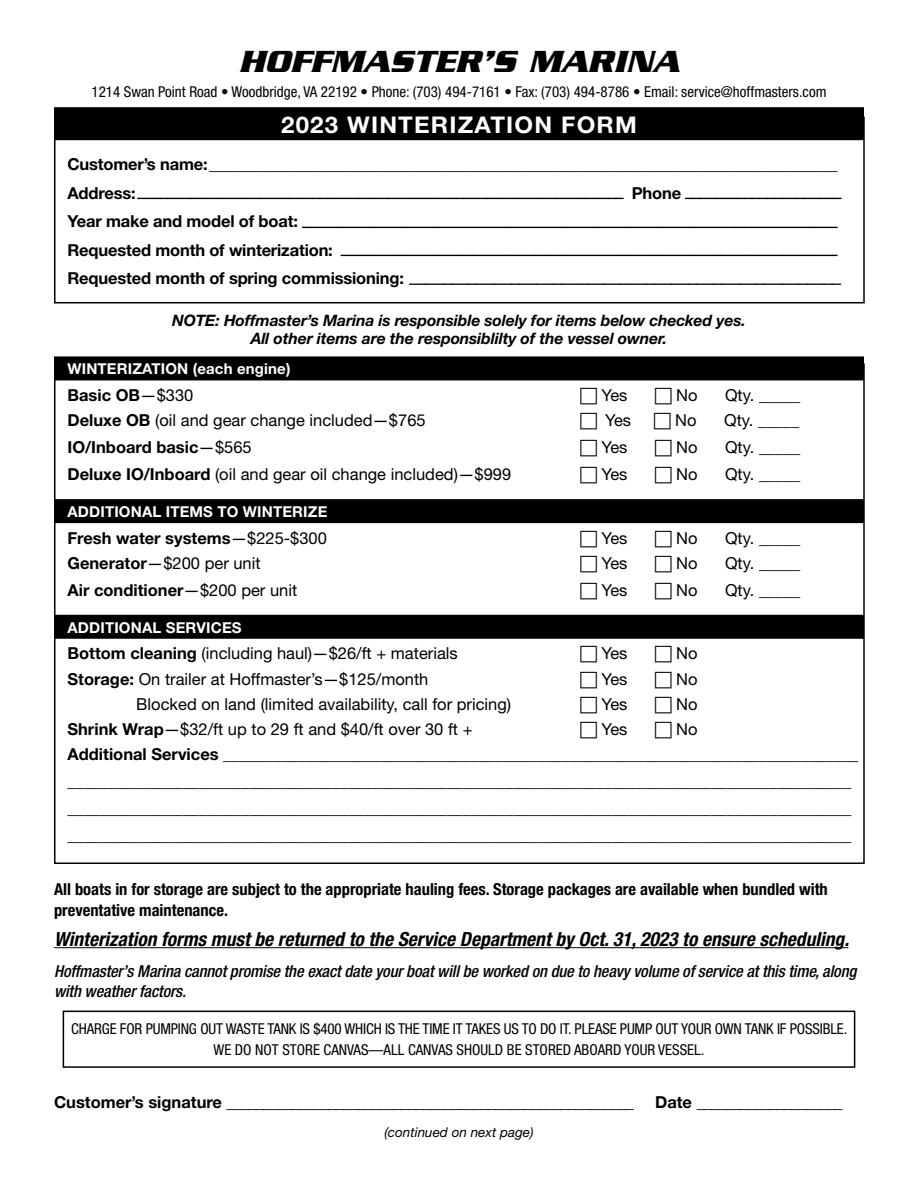
<style>
.page{position:relative;width:918px;height:1188px;background:#fff}
.page>*{position:absolute;margin:0;border:0;box-sizing:border-box;transform-origin:0 0}
.t1{font:italic 700 33px "Serpentine";color:#000}
.t2{font:700 23.1px "Helvetica Neue LT Pro";letter-spacing:.05em;color:#fff;scale:1.04 1}
.t3{font:italic 700 condensed 19.5px "Helvetica Neue LT Pro";color:#000}
.t4{font:18px "Univers";color:#000}
.t5{font:16.5px/27px "Helvetica Neue LT Pro";color:#000}
.t6{font:italic 500 condensed 16.5px/19.8px "Helvetica Neue LT Pro";letter-spacing:-.01em;color:#000}
.t7{font:700 condensed 16.5px/21.6px "Helvetica Neue LT Pro";color:#000}
.t8{font:700 16.5px "Helvetica Neue LT Pro";color:#000}
.t9{font:italic 700 15.75px/18.9px "Helvetica Neue LT Pro";letter-spacing:-.01em;color:#000;text-align:center}
.t10{font:condensed 15px/21.6px "Helvetica Neue LT Pro";color:#000;text-align:center}
.t11{font:700 15px "Helvetica Neue LT Pro";letter-spacing:.01em;color:#fff}
.t12{font:italic 13.5px "Helvetica Neue LT Pro";color:#000}
.s1{font-weight:700}
.s2{font-weight:400}
</style>
<div class="page">
<div style="left:63px;top:1011px;width:792px;height:57px;border:2px solid #000"></div>
<div style="left:54px;top:117px;width:811px;height:186px;border:2px solid #000"></div>
<div style="left:54px;top:107px;width:810px;height:33px;background:#000"></div>
<div style="left:54px;top:356px;width:810px;height:24px;background:#000"></div>
<div style="left:54px;top:499px;width:810px;height:24px;background:#000"></div>
<div style="left:54px;top:615px;width:810px;height:24px;background:#000"></div>
<hr style="left:54px;top:947px;width:794px;height:1px;background:#000">
<h1 class="t1" style="left:239px;top:42px;width:442px">HOFFMASTER’S MARINA</h1>
<p class="t10" style="left:91px;top:81px;width:737px">1214 Swan Point Road • Woodbridge, VA 22192 • Phone: (703) 494-7161 • Fax: (703) 494-8786 • Email: service@hoffmasters.com</p>
<h2 class="t2" style="left:281px;top:111px;width:344px">2023 WINTERIZATION FORM</h2>
<p class="t5" style="left:68px;top:147px;width:776px;line-height:33px"><span class="s1">Customer’s name:</span>_________________________________________________________________________________<br><sup>Address:</sup>–––––––––––––––––––––––––––––––––––––––––––––––––––––––––––––––– <sup>Phone</sup> –––––––––––––––––––––</p>
<p class="t5" style="left:68px;top:211px;width:772px;line-height:28.5px"><sup>Year</sup> <sup>make</sup> <sup>and</sup> <sup>model</sup> <sup>of</sup> <sup>boat:</sup> –––––––––––––––––––––––––––––––––––––––––––––––––––––––––––––––––––––<br><sup>Requested</sup> <sup>month</sup> <sup>of</sup> <sup>winterization:</sup> ––––––––––––––––––––––––––––––––––––––––––––––––––––––––––––––––</p>
<p class="t4" style="left:68px;top:271px;width:775px"><sup>Requested</sup> <sup>month</sup> <sup>of</sup> <sup>spring</sup> <sup>commissioning:</sup> –––––––––––––––––––––––––––––––––––––––––––––––––––</p>
<p class="t9" style="left:172px;top:310px;width:575px">NOTE: Hoffmaster’s Marina is responsible solely for items below checked yes.<br>All other items are the responsiblilty of the vessel owner.</p>
<p class="t11" style="left:68px;top:360px;width:224px">WINTERIZATION (each engine)</p>
<p class="t8" style="left:68px;top:385px;width:127px">Basic OB<span class="s2">—$330</span></p>
<p class="t5" style="left:602px;top:381px;width:27px">Yes</p>
<p class="t5" style="left:676px;top:381px;width:23px">No</p>
<p class="t5" style="left:725px;top:381px;width:77px">Qty. _____</p>
<p class="t5" style="left:68px;top:407px;width:360px"><span class="s1">Deluxe OB</span> (oil and gear change included—$765</p>
<p class="t5" style="left:605px;top:407px;width:27px">Yes</p>
<p class="t5" style="left:675px;top:407px;width:23px">No</p>
<p class="t5" style="left:724px;top:407px;width:77px">Qty. _____</p>
<p class="t8" style="left:68px;top:437px;width:186px">IO/Inboard basic<span class="s2">—$565</span></p>
<p class="t5" style="left:602px;top:434px;width:27px">Yes</p>
<p class="t5" style="left:676px;top:434px;width:23px">No</p>
<p class="t5" style="left:725px;top:434px;width:77px">Qty. _____</p>
<p class="t5" style="left:68px;top:461px;width:445px"><span class="s1">Deluxe IO/Inboard</span> (oil and gear oil change included)—$999</p>
<p class="t5" style="left:602px;top:461px;width:27px">Yes</p>
<p class="t5" style="left:676px;top:461px;width:23px">No</p>
<p class="t5" style="left:725px;top:461px;width:77px">Qty. _____</p>
<p class="t11" style="left:68px;top:502px;width:261px">ADDITIONAL ITEMS TO WINTERIZE</p>
<p class="t8" style="left:68px;top:528px;width:261px">Fresh water systems<span class="s2">—$225-$300</span></p>
<p class="t5" style="left:602px;top:524px;width:27px">Yes</p>
<p class="t5" style="left:676px;top:524px;width:23px">No</p>
<p class="t5" style="left:725px;top:524px;width:77px">Qty. _____</p>
<p class="t5" style="left:68px;top:549px;width:195px"><span class="s1">Generator</span>—$200 per unit</p>
<p class="t5" style="left:602px;top:549px;width:27px">Yes</p>
<p class="t5" style="left:676px;top:549px;width:23px">No</p>
<p class="t5" style="left:725px;top:549px;width:77px">Qty. _____</p>
<p class="t8" style="left:68px;top:580px;width:231px">Air conditioner<span class="s2">—$200 per unit</span></p>
<p class="t5" style="left:602px;top:576px;width:27px">Yes</p>
<p class="t5" style="left:676px;top:576px;width:23px">No</p>
<p class="t5" style="left:725px;top:576px;width:77px">Qty. _____</p>
<p class="t11" style="left:68px;top:618px;width:176px">ADDITIONAL SERVICES</p>
<p class="t5" style="left:68px;top:640px;width:392px"><span class="s1">Bottom cleaning</span> (including haul)—$26/ft + materials</p>
<p class="t5" style="left:602px;top:640px;width:27px">Yes</p>
<p class="t5" style="left:676px;top:640px;width:23px">No</p>
<p class="t5" style="left:68px;top:665px;width:362px"><span class="s1">Storage:</span> On trailer at Hoffmaster’s—$125/month</p>
<p class="t5" style="left:602px;top:665px;width:27px">Yes</p>
<p class="t5" style="left:676px;top:665px;width:23px">No</p>
<p class="t5" style="left:136px;top:690px;width:376px">Blocked on land (limited availability, call for pricing)</p>
<p class="t5" style="left:602px;top:690px;width:27px">Yes</p>
<p class="t5" style="left:676px;top:690px;width:23px">No</p>
<p class="t5" style="left:68px;top:715px;width:407px"><span class="s1">Shrink Wrap</span>—$32/ft up to 29 ft and $40/ft over 30 ft +</p>
<p class="t5" style="left:602px;top:715px;width:27px">Yes</p>
<p class="t5" style="left:68px;top:716px;width:793px;line-height:25.2px;text-indent:609px">No<br><span class="s1">Additional Services</span> _____________________________________________________________________________</p>
<p class="t5" style="left:68px;top:767px;width:785px;text-align:justify">_______________________________________________________________________________________________ _______________________________________________________________________________________________ _______________________________________________________________________________________________</p>
<p class="t7" style="left:54px;top:878px;width:775px">All boats in for storage are subject to the appropriate hauling fees. Storage packages are available when bundled with preventative maintenance.</p>
<p class="t3" style="left:54px;top:927px;width:797px">Winterization forms must be returned to the Service Department by Oct. 31, 2023 to ensure scheduling.</p>
<p class="t6" style="left:54px;top:961px;width:804px">Hoffmaster’s Marina cannot promise the exact date your boat will be worked on due to heavy volume of service at this time, along with weather factors.</p>
<p class="t10" style="left:71px;top:1017px;width:778px">CHARGE FOR PUMPING OUT WASTE TANK IS $400 WHICH IS THE TIME IT TAKES US TO DO IT. PLEASE PUMP OUT YOUR OWN TANK IF POSSIBLE.<br>WE DO NOT STORE CANVAS—ALL CANVAS SHOULD BE STORED ABOARD YOUR VESSEL.</p>
<p class="t5" style="left:54px;top:1088px;width:582px"><span class="s1">Customer’s signature</span> ________________________________________________________</p>
<p class="t5" style="left:655px;top:1088px;width:189px"><span class="s1">Date</span> ____________________</p>
<p class="t12" style="left:384px;top:1124px;width:151px">(continued on next page)</p>
</div>
